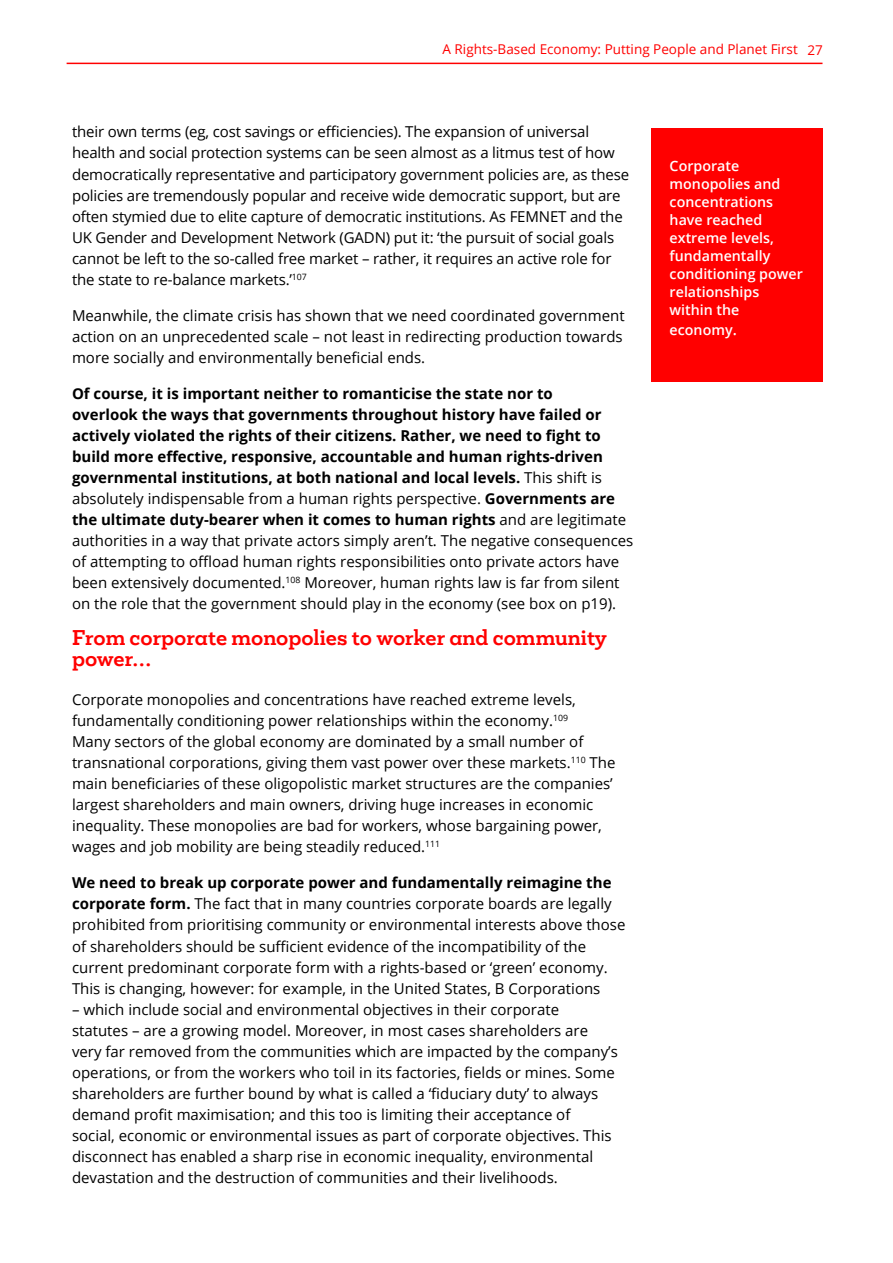
<style>
.page{position:relative;width:893px;height:1263px;background:#fff}
.page>*{position:absolute;margin:0;border:0;box-sizing:border-box;transform-origin:0 0}
.t1{font:700 19.5px/21.5px "Mokoko";color:#f00}
.t2{font:15px/21px "Open Sans";color:#000}
.t3{font:700 15px/21px "Open Sans";color:#000}
.t4{font:600 14.25px/18px "Open Sans";color:#fff}
.t5{font:13.5px "Open Sans";color:#f00}
.s1{font-weight:400}
.s2{font-weight:700}
.s3{font-weight:400;font-size:18px}
</style>
<div class="page">
<hr style="left:67px;top:63px;width:755px;height:1px;background:#f00">
<div style="left:652px;top:128px;width:171px;height:254px;background:#f00"></div>
<p class="t5" style="left:443px;top:40px;width:382px">A Rights-Based Economy: Putting People and Planet First 27</p>
<p class="t2" style="left:72px;top:121px;width:559px">their own terms (eg, cost savings or efficiencies). The expansion of universal health and social protection systems can be seen almost as a litmus test of how democratically representative and participatory government policies are, as these policies are tremendously popular and receive wide democratic support, but are often stymied due to elite capture of democratic institutions. As FEMNET and the UK Gender and Development Network (GADN) put it: ‘the pursuit of social goals cannot be left to the so-called free market – rather, it requires an active role for the state to re-balance markets.’<sup>107</sup></p>
<p class="t2" style="left:72px;top:304px;width:554px">Meanwhile, the climate crisis has shown that we need coordinated government action on an unprecedented scale – not least in redirecting production towards more socially and environmentally beneficial ends.</p>
<p class="t3" style="left:72px;top:382px;width:563px">Of course, it is important neither to romanticise the state nor to<br>overlook the ways that governments throughout history have failed or actively violated the rights of their citizens. Rather, we need to fight to build more effective, responsive, accountable and human rights-driven governmental institutions, at both national and local levels. <span class="s1">This shift is absolutely indispensable from a human rights perspective.</span> Governments are the ultimate duty-bearer when it comes to human rights <span class="s1">and are legitimate authorities in a way that private actors simply aren’t. The negative consequences of attempting to offload human rights responsibilities onto private actors have been extensively documented.</span><sup>108</sup> <span class="s1">Moreover, human rights law is far from silent on the role that the government should play in the economy (see box on p19).</span></p>
<h1 class="t1" style="left:72px;top:627px;width:537px">From corporate monopolies to worker and community power…</h1>
<p class="t2" style="left:72px;top:689px;width:545px">Corporate monopolies and concentrations have reached extreme levels, fundamentally conditioning power relationships within the economy.<sup>109<br></sup>Many sectors of the global economy are dominated by a small number of transnational corporations, giving them vast power over these markets.<sup>110</sup> The main beneficiaries of these oligopolistic market structures are the companies’ largest shareholders and main owners, driving huge increases in economic inequality. These monopolies are bad for workers, whose bargaining power, wages and job mobility are being steadily reduced.<sup>111</sup></p>
<p class="t2" style="left:72px;top:872px;width:555px"><span class="s2">We need to break up corporate power and fundamentally reimagine the corporate form.</span> The fact that in many countries corporate boards are legally prohibited from prioritising community or environmental interests above those of shareholders should be sufficient evidence of the incompatibility of the current predominant corporate form with a rights-based or ‘green’ economy.<br>This is changing, however: for example, in the United States, B Corporations</p>
<p class="t2" style="left:72px;top:998px;width:547px">– which include social and environmental objectives in their corporate statutes – are a growing model. Moreover, in most cases shareholders are very far removed from the communities which are impacted by the company’s operations, or from the workers who toil in its factories, fields or mines. Some shareholders are further bound by what is called a ‘fiduciary duty’ to always demand profit maximisation; and this too is limiting their acceptance of<br>social, economic or environmental issues as part of corporate objectives. This disconnect has enabled a sharp rise in economic inequality, environmental devastation and the destruction of communities and their livelihoods.</p>
<p class="t4" style="left:670px;top:157px;width:135px">Corporate monopolies and concentrations have reached extreme levels, fundamentally conditioning power relationships within the</p>
<p class="t4" style="left:670px;top:320px;width:69px">economy<span class="s3">.</span></p>
</div>
